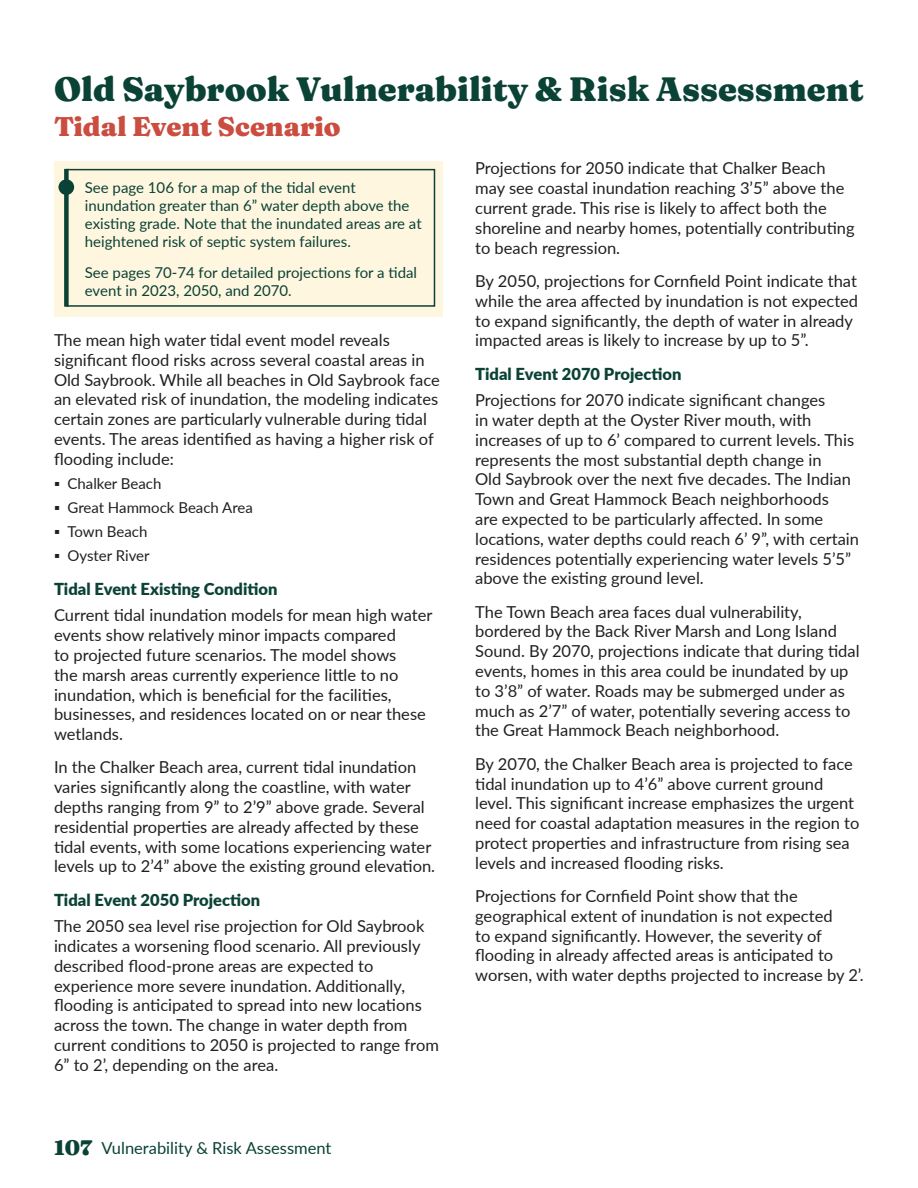
<style>
.page{position:relative;width:918px;height:1188px;background:#fff}
.page>*{position:absolute;margin:0;border:0;box-sizing:border-box;transform-origin:0 0}
.Page_Title{font:900 33.75px "Fraunces 9 pt";color:#0a4235}
.TOC_Page_Number{font:900 27px "Fraunces 9 pt";color:#ca4d3f}
.t1{font:900 21px "Fraunces 9 pt";color:#0a4235}
.t2{font:16.5px/19.8px "Lato";color:#231f20}
.Subheading_Green{font:900 16.5px "Lato";color:#0a4235}
.t3{font:16.5px "Lato";color:#0a4235}
.Sidebar{font:15px/18px "Lato";color:#0a4235}
.t4{font:15px "Lato";color:#231f20}
</style>
<div class="page">
<div style="left:54px;top:161px;width:389px;height:155px;background:#fff6e0"></div>
<svg style="left:58px;top:179px;width:16px;height:16px"></svg>
<div style="left:64px;top:169px;width:5px;height:138px;background:#0a4235"></div>
<div style="left:66px;top:169px;width:369px;height:138px;border:2px solid #0a4235"></div>
<p class="Page_Title" style="left:54px;top:62px;width:811px">Old Saybrook Vulnerability &amp; Risk Assessment</p>
<p class="TOC_Page_Number" style="left:54px;top:105px;width:288px">Tidal Event Scenario</p>
<p class="Sidebar" style="left:85px;top:178px;width:338px">See page 106 for a map of the tidal event inundation greater than 6” water depth above the existing grade. Note that the inundated areas are at heightened risk of septic system failures.</p>
<p class="Sidebar" style="left:85px;top:263px;width:334px">See pages 70-74 for detailed projections for a tidal event in 2023, 2050, and 2070.</p>
<p class="t2" style="left:54px;top:329px;width:387px">The mean high water tidal event model reveals significant flood risks across several coastal areas in Old Saybrook. While all beaches in Old Saybrook face an elevated risk of inundation, the modeling indicates certain zones are particularly vulnerable during tidal events. The areas identified as having a higher risk of flooding include:</p>
<p class="t4" style="left:54px;top:473px;width:109px">▪ Chalker Beach</p>
<p class="t4" style="left:54px;top:497px;width:200px">▪ Great Hammock Beach Area</p>
<p class="t4" style="left:54px;top:521px;width:95px">▪ Town Beach</p>
<p class="t4" style="left:54px;top:545px;width:97px">▪ Oyster River</p>
<p class="Subheading_Green" style="left:54px;top:576px;width:225px">Tidal Event Existing Condition</p>
<p class="t2" style="left:54px;top:605px;width:380px">Current tidal inundation models for mean high water events show relatively minor impacts compared<br>to projected future scenarios. The model shows<br>the marsh areas currently experience little to no inundation, which is beneficial for the facilities, businesses, and residences located on or near these wetlands.</p>
<p class="t2" style="left:54px;top:757px;width:383px">In the Chalker Beach area, current tidal inundation varies significantly along the coastline, with water depths ranging from 9” to 2’9” above grade. Several residential properties are already affected by these tidal events, with some locations experiencing water levels up to 2’4” above the existing ground elevation.</p>
<p class="Subheading_Green" style="left:54px;top:887px;width:208px">Tidal Event 2050 Projection</p>
<p class="t2" style="left:54px;top:916px;width:386px">The 2050 sea level rise projection for Old Saybrook indicates a worsening flood scenario. All previously described flood-prone areas are expected to experience more severe inundation. Additionally, flooding is anticipated to spread into new locations across the town. The change in water depth from current conditions to 2050 is projected to range from 6” to 2’, depending on the area.</p>
<p class="t1" style="left:54px;top:1131px;width:40px">107</p>
<p class="t3" style="left:102px;top:1136px;width:231px">Vulnerability &amp; Risk Assessment</p>
<p class="t2" style="left:475px;top:158px;width:381px">Projections for 2050 indicate that Chalker Beach may see coastal inundation reaching 3’5” above the current grade. This rise is likely to affect both the shoreline and nearby homes, potentially contributing to beach regression.</p>
<p class="t2" style="left:475px;top:270px;width:385px">By 2050, projections for Cornfield Point indicate that while the area affected by inundation is not expected to expand significantly, the depth of water in already impacted areas is likely to increase by up to 5”.</p>
<p class="Subheading_Green" style="left:475px;top:361px;width:208px">Tidal Event 2070 Projection</p>
<p class="t2" style="left:475px;top:390px;width:385px">Projections for 2070 indicate significant changes<br>in water depth at the Oyster River mouth, with increases of up to 6’ compared to current levels. This represents the most substantial depth change in<br>Old Saybrook over the next five decades. The Indian Town and Great Hammock Beach neighborhoods<br>are expected to be particularly affected. In some locations, water depths could reach 6’ 9”, with certain residences potentially experiencing water levels 5’5” above the existing ground level.</p>
<p class="t2" style="left:475px;top:601px;width:386px">The Town Beach area faces dual vulnerability, bordered by the Back River Marsh and Long Island Sound. By 2070, projections indicate that during tidal events, homes in this area could be inundated by up to 3’8” of water. Roads may be submerged under as much as 2’7” of water, potentially severing access to the Great Hammock Beach neighborhood.</p>
<p class="t2" style="left:475px;top:753px;width:386px">By 2070, the Chalker Beach area is projected to face tidal inundation up to 4’6” above current ground level. This significant increase emphasizes the urgent need for coastal adaptation measures in the region to protect properties and infrastructure from rising sea levels and increased flooding risks.</p>
<p class="t2" style="left:475px;top:885px;width:390px">Projections for Cornfield Point show that the geographical extent of inundation is not expected<br>to expand significantly. However, the severity of flooding in already affected areas is anticipated to worsen, with water depths projected to increase by 2’.</p>
</div>
